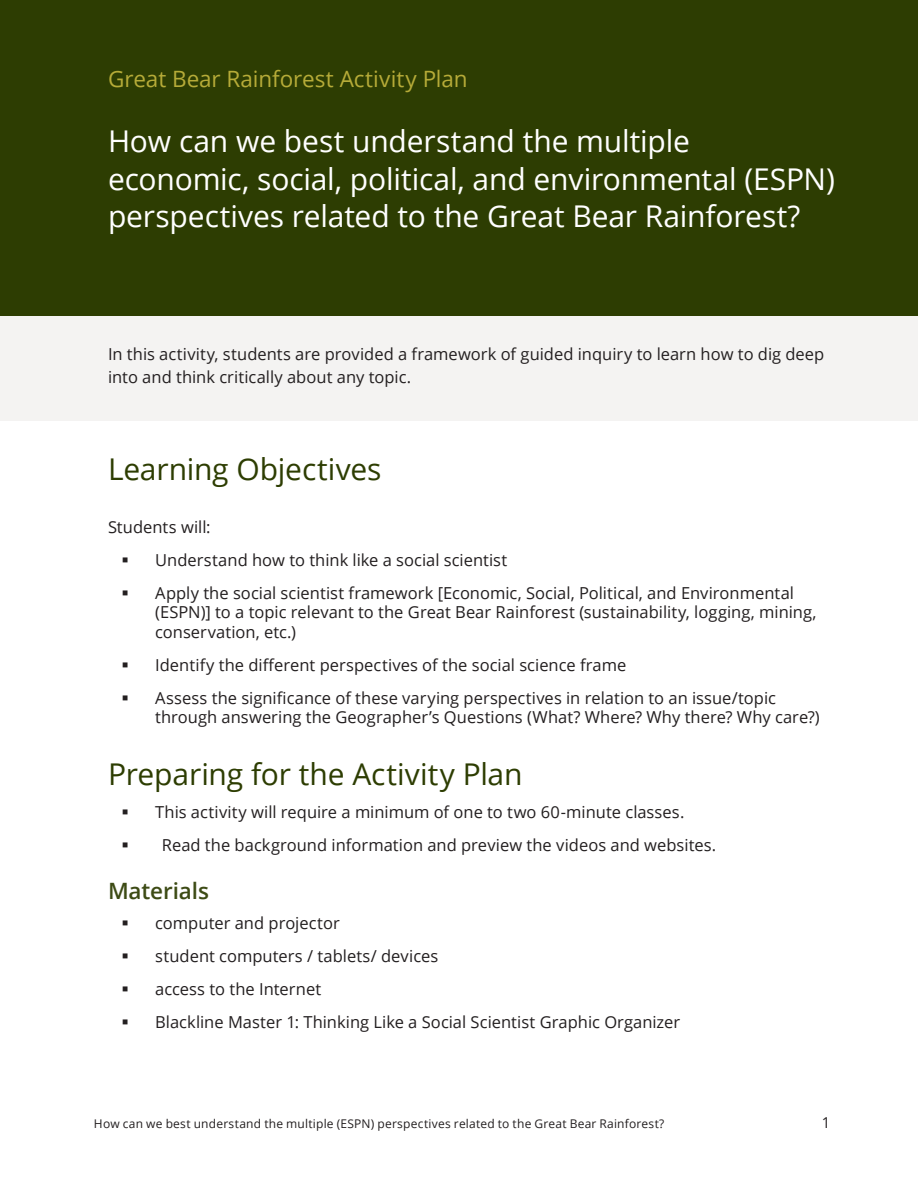
<style>
.page{position:relative;width:918px;height:1188px;background:#fff}
.page>*{position:absolute;margin:0;border:0;box-sizing:border-box;transform-origin:0 0}
.t1{font:30px/37.5px "Open Sans";letter-spacing:-.005em;color:#fff}
.t2{font:30px "Open Sans";letter-spacing:-.005em;color:#2d3d02}
.t3{font:22.5px "Open Sans";letter-spacing:-.005em;color:#b6ab38}
.t4{font:600 22.5px "Open Sans";letter-spacing:-.005em;color:#3d4b15}
.t5{font:16.5px/19.5px "Open Sans";color:#231f20}
.t6{font:15px "Open Sans";color:#231f20}
.t7{font:12px "Open Sans";letter-spacing:.015em;color:#231f20}
</style>
<div class="page">
<div style="left:0;top:315px;width:918px;height:106px;background:#f4f3f2"></div>
<div style="left:0;top:0;width:918px;height:315px;background:#2d3d02"></div>
<h2 class="t3" style="left:108px;top:64px;width:361px">Great Bear Rainforest Activity Plan</h2>
<h1 class="t1" style="left:108px;top:122px;width:728px">How can we best understand the multiple economic, social, political, and environmental (ESPN) perspectives related to the Great Bear Rainforest?</h1>
<p class="t5" style="left:108px;top:343px;width:718px;line-height:22.5px">In this activity, students are provided a framework of guided inquiry to learn how to dig deep into and think critically about any topic.</p>
<h1 class="t2" style="left:108px;top:449px;width:275px">Learning Objectives</h1>
<p class="t5" style="left:108px;top:517px;width:104px">Students will:</p>
<p class="t5" style="left:121px;top:550px;width:387px">▪ Understand how to think like a social scientist</p>
<p class="t5" style="left:155px;top:583px;width:663px;text-indent:-34px">▪ Apply the social scientist framework [Economic, Social, Political, and Environmental (ESPN)] to a topic relevant to the Great Bear Rainforest (sustainability, logging, mining, conservation, etc.)</p>
<p class="t5" style="left:121px;top:655px;width:506px">▪ Identify the different perspectives of the social science frame</p>
<p class="t5" style="left:155px;top:688px;width:666px;text-indent:-34px">▪ Assess the significance of these varying perspectives in relation to an issue/topic through answering the Geographer’s Questions (What? Where? Why there? Why care?)</p>
<h1 class="t2" style="left:108px;top:753px;width:416px">Preparing for the Activity Plan</h1>
<p class="t5" style="left:121px;top:802px;width:564px">▪ This activity will require a minimum of one to two 60-minute classes.</p>
<p class="t5" style="left:121px;top:835px;width:596px">▪ Read the background information and preview the videos and websites.</p>
<h2 class="t4" style="left:108px;top:875px;width:103px">Materials</h2>
<p class="t5" style="left:121px;top:913px;width:220px">▪ computer and projector</p>
<p class="t5" style="left:121px;top:946px;width:318px">▪ student computers / tablets/ devices</p>
<p class="t5" style="left:121px;top:979px;width:201px">▪ access to the Internet</p>
<p class="t5" style="left:121px;top:1012px;width:560px">▪ Blackline Master 1: Thinking Like a Social Scientist Graphic Organizer</p>
<p class="t7" style="left:94px;top:1116px;width:572px">How can we best understand the multiple (ESPN) perspectives related to the Great Bear Rainforest?</p>
<p class="t6" style="left:822px;top:1113px;width:10px">1</p>
</div>
